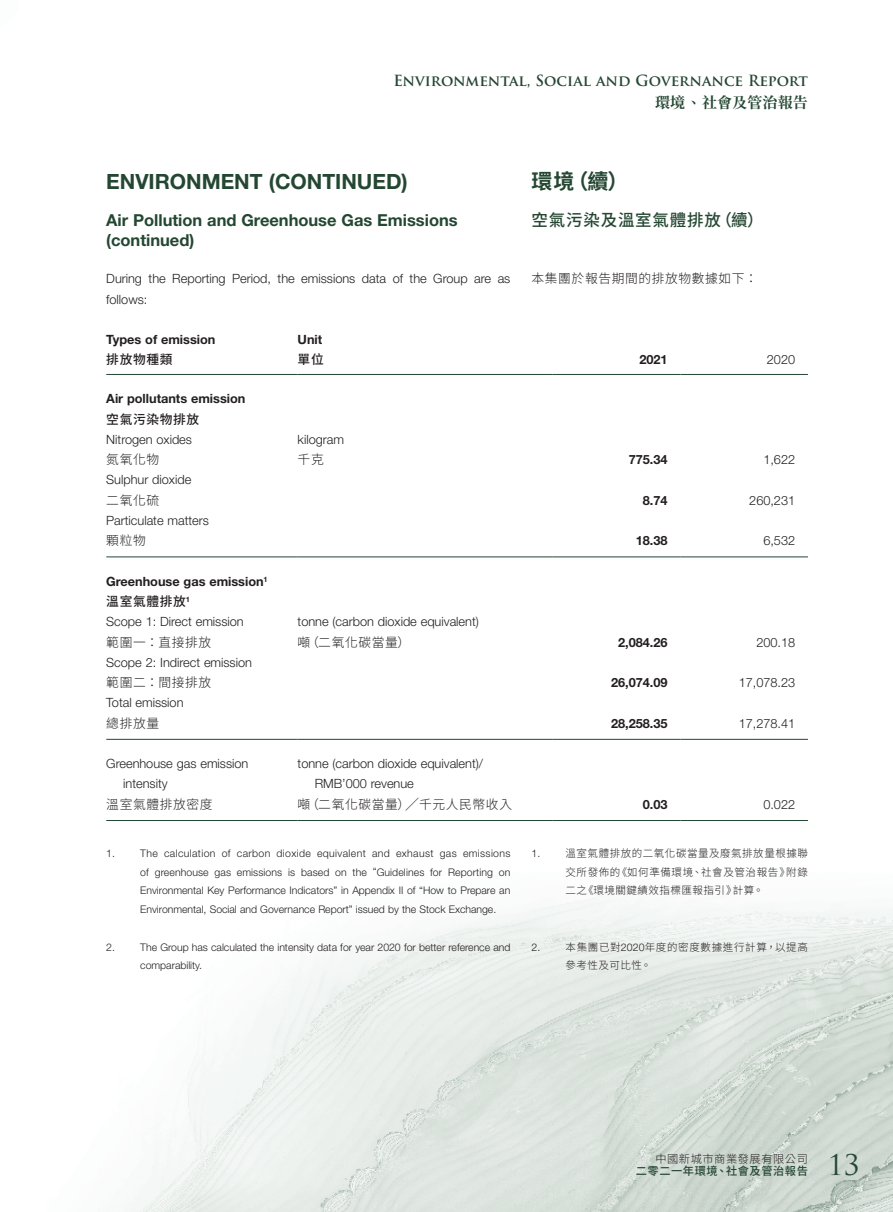
<style>
.page{position:relative;width:893px;height:1212px;background:#fff}
.page>*{position:absolute;margin:0;border:0;box-sizing:border-box;transform-origin:0 0}
.t1{font:27.75px "Trajan Pro";color:#244732}
.Heading_1{font:700 21px "Helvetica Neue LT Std";color:#244732}
.C_Heading_1{font:700 21px "Source Han Sans TC";color:#244732}
.C_Heading_2{font:700 16.5px/20.2px "Helvetica Neue LT Std";color:#244732}
.C_Heading_2-2{font:500 16.5px "Source Han Sans TC";letter-spacing:.05em;color:#244732}
.t2{font:700 15px "Trajan Pro";color:#244732}
.t3{font:700 15px "Source Han Serif TC";letter-spacing:.01em;color:#244732}
.C_Body_Text{font:300 12.75px/20.2px "Helvetica Neue LT Std";color:#231f20}
.C_Body_Text-2{font:700 12.75px "Helvetica Neue LT Std";color:#231f20}
.C_Body_Text-3{font:300 12.75px "Source Han Sans TC";letter-spacing:.05em;color:#231f20}
.Body_Text{font:300 12.75px/20.2px "Helvetica Neue LT Std";color:#231f20}
.C_Body_Text-4{font:500 12.75px "Source Han Sans TC";letter-spacing:.05em;color:#231f20}
.t4{font:500 11.25px "Source Han Sans TC";letter-spacing:.045em;color:#244732}
.t5{font:300 11.25px "Source Han Sans TC";letter-spacing:.045em;color:#231f20}
.Notes{font:300 10.5px/18.8px "Helvetica Neue LT Std";color:#231f20;text-align:justify}
.C_Notes{font:300 10.5px/18.8px "Source Han Sans TC";letter-spacing:.055em;color:#231f20;text-align:justify}
.C_Notes-2{font:300 10.5px "Helvetica Neue LT Std";color:#231f20}
.s1{font-family:"Helvetica Neue LT Std"}
</style>
<div class="page">
<img style="left:106px;top:557px;width:787px;height:655px">
<hr style="left:106px;top:374px;width:192px;height:1px;background:#244732">
<hr style="left:298px;top:374px;width:255px;height:1px;background:#244732">
<hr style="left:553px;top:374px;width:127px;height:1px;background:#244732">
<hr style="left:680px;top:374px;width:128px;height:1px;background:#244732">
<hr style="left:106px;top:556px;width:192px;height:1px;background:#244732">
<hr style="left:298px;top:556px;width:255px;height:1px;background:#244732">
<hr style="left:553px;top:556px;width:127px;height:1px;background:#244732">
<hr style="left:680px;top:556px;width:128px;height:1px;background:#244732">
<hr style="left:106px;top:739px;width:192px;height:1px;background:#244732">
<hr style="left:298px;top:739px;width:255px;height:1px;background:#244732">
<hr style="left:553px;top:739px;width:127px;height:1px;background:#244732">
<hr style="left:680px;top:739px;width:128px;height:1px;background:#244732">
<hr style="left:106px;top:820px;width:192px;height:1px;background:#244732">
<hr style="left:298px;top:820px;width:255px;height:1px;background:#244732">
<hr style="left:553px;top:820px;width:127px;height:1px;background:#244732">
<hr style="left:680px;top:820px;width:128px;height:1px;background:#244732">
<h3 class="t2" style="left:393px;top:71px;width:416px">Environmental, Social and Governance Report</h3>
<h3 class="t3" style="left:655px;top:94px;width:154px">環境、社會及管治報告</h3>
<p class="Heading_1" style="left:106px;top:168px;width:303px">ENVIRONMENT (CONTINUED)</p>
<p class="C_Heading_2" style="left:106px;top:209px;width:353px">Air Pollution and Greenhouse Gas Emissions (continued)</p>
<p class="Body_Text" style="left:106px;top:268px;width:406px">During the Reporting Period, the emissions data of the Group are as follows:</p>
<p class="C_Heading_1" style="left:531px;top:169px;width:99px">環境（續）</p>
<p class="C_Heading_2-2" style="left:531px;top:210px;width:234px">空氣污染及溫室氣體排放（續）</p>
<p class="C_Body_Text-3" style="left:531px;top:271px;width:227px">本集團於報告期間的排放物數據如下：</p>
<p class="C_Body_Text-2" style="left:106px;top:332px;width:111px">Types of emission</p>
<p class="C_Body_Text-2" style="left:298px;top:332px;width:26px">Unit</p>
<p class="C_Body_Text-4" style="left:106px;top:352px;width:68px">排放物種類</p>
<p class="C_Body_Text-4" style="left:298px;top:352px;width:28px">單位</p>
<p class="C_Body_Text-2" style="left:639px;top:352px;width:30px">2021</p>
<p class="C_Body_Text" style="left:767px;top:349px;width:30px">2020</p>
<p class="C_Body_Text-2" style="left:106px;top:391px;width:141px">Air pollutants emission</p>
<p class="C_Body_Text-4" style="left:106px;top:412px;width:94px">空氣污染物排放</p>
<p class="C_Body_Text" style="left:106px;top:429px;width:87px">Nitrogen oxides</p>
<p class="C_Body_Text" style="left:298px;top:429px;width:48px">kilogram</p>
<p class="C_Body_Text-3" style="left:106px;top:452px;width:54px">氮氧化物</p>
<p class="C_Body_Text-3" style="left:298px;top:452px;width:28px">千克</p>
<p class="C_Body_Text-2" style="left:629px;top:452px;width:40px">775.34</p>
<p class="C_Body_Text" style="left:763px;top:449px;width:33px">1,622</p>
<p class="C_Body_Text" style="left:106px;top:469px;width:87px">Sulphur dioxide</p>
<p class="C_Body_Text-3" style="left:106px;top:493px;width:54px">二氧化硫</p>
<p class="C_Body_Text-2" style="left:643px;top:492px;width:26px">8.74</p>
<p class="C_Body_Text" style="left:749px;top:490px;width:47px">260,231</p>
<p class="C_Body_Text" style="left:106px;top:510px;width:104px">Particulate matters</p>
<p class="C_Body_Text-3" style="left:106px;top:533px;width:41px">顆粒物</p>
<p class="C_Body_Text-2" style="left:636px;top:533px;width:33px">18.38</p>
<p class="C_Body_Text" style="left:763px;top:530px;width:33px">6,532</p>
<p class="C_Body_Text-2" style="left:106px;top:573px;width:163px">Greenhouse gas emission<sup>1</sup></p>
<p class="C_Body_Text-4" style="left:106px;top:594px;width:85px">溫室氣體排放<sup>1</sup></p>
<p class="C_Body_Text" style="left:106px;top:611px;width:139px">Scope 1: Direct emission</p>
<p class="C_Body_Text" style="left:298px;top:611px;width:183px">tonne (carbon dioxide equivalent)</p>
<p class="C_Body_Text-3" style="left:106px;top:635px;width:107px">範圍一：直接排放</p>
<p class="C_Body_Text-3" style="left:298px;top:635px;width:114px">噸（二氧化碳當量）</p>
<p class="C_Body_Text-2" style="left:618px;top:634px;width:51px">2,084.26</p>
<p class="C_Body_Text" style="left:756px;top:632px;width:40px">200.18</p>
<p class="C_Body_Text" style="left:106px;top:652px;width:147px">Scope 2: Indirect emission</p>
<p class="C_Body_Text-3" style="left:106px;top:675px;width:107px">範圍二：間接排放</p>
<p class="C_Body_Text-2" style="left:611px;top:675px;width:58px">26,074.09</p>
<p class="C_Body_Text" style="left:739px;top:672px;width:58px">17,078.23</p>
<p class="C_Body_Text" style="left:106px;top:692px;width:79px">Total emission</p>
<p class="C_Body_Text-3" style="left:106px;top:716px;width:54px">總排放量</p>
<p class="C_Body_Text-2" style="left:611px;top:715px;width:58px">28,258.35</p>
<p class="C_Body_Text" style="left:739px;top:713px;width:58px">17,278.41</p>
<p class="C_Body_Text" style="left:123px;top:753px;width:127px;text-indent:-17px">Greenhouse gas emission intensity</p>
<p class="C_Body_Text" style="left:315px;top:753px;width:170px;text-indent:-17px">tonne (carbon dioxide equivalent)/<br>RMB’000 revenue</p>
<p class="C_Body_Text-3" style="left:106px;top:797px;width:108px">溫室氣體排放密度</p>
<p class="C_Body_Text-3" style="left:298px;top:797px;width:216px">噸（二氧化碳當量）╱千元人民幣收入</p>
<p class="C_Body_Text-2" style="left:643px;top:796px;width:26px">0.03</p>
<p class="C_Body_Text" style="left:763px;top:794px;width:33px">0.022</p>
<p class="C_Notes-2" style="left:531px;top:847px;width:10px">1.</p>
<p class="C_Notes" style="left:566px;top:844px;width:244px">溫室氣體排放的二氧化碳當量及廢氣排放量根據聯交所發佈的《如何準備環境、社會及管治報告》附錄二之《環境關鍵績效指標匯報指引》計算。</p>
<p class="Notes" style="left:106px;top:843px;width:10px">1.</p>
<p class="Notes" style="left:140px;top:843px;width:372px">The calculation of carbon dioxide equivalent and exhaust gas emissions of greenhouse gas emissions is based on the “Guidelines for Reporting on Environmental Key Performance Indicators” in Appendix II of “How to Prepare an Environmental, Social and Governance Report” issued by the Stock Exchange.</p>
<p class="Notes" style="left:106px;top:937px;width:10px">2.</p>
<p class="Notes" style="left:140px;top:937px;width:372px">The Group has calculated the intensity data for year 2020 for better reference and comparability.</p>
<p class="C_Notes-2" style="left:531px;top:940px;width:10px">2.</p>
<p class="C_Notes" style="left:566px;top:937px;width:244px">本集團已對<span class="s1">2020</span>年度的密度數據進行計算，以提高參考性及可比性。</p>
<p class="t5" style="left:655px;top:1153px;width:154px">中國新城市商業發展有限公司</p>
<p class="t4" style="left:636px;top:1165px;width:174px">二零二一年環境、社會及管治報告</p>
<h1 class="t1" style="left:828px;top:1147px;width:33px">13</h1>
</div>
